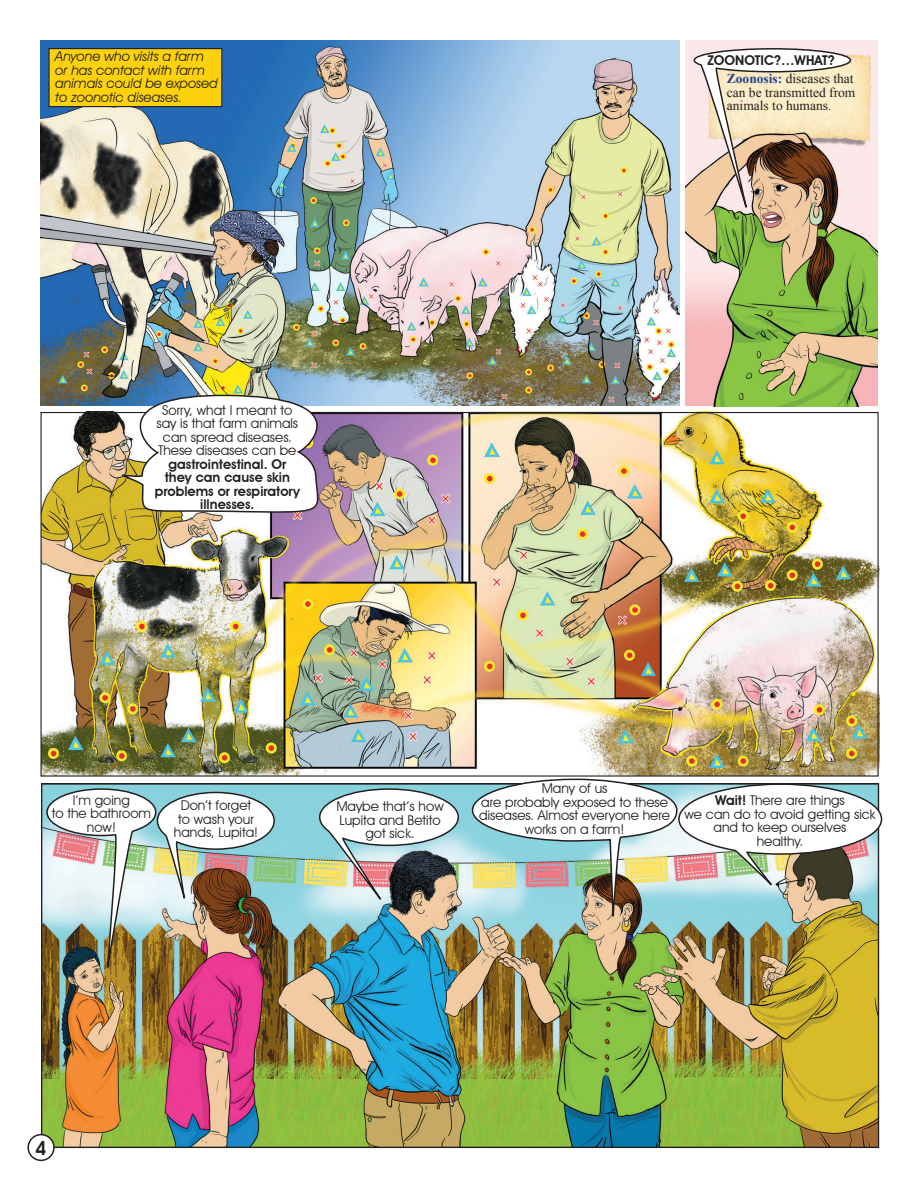
<style>
.page{position:relative;width:918px;height:1188px;background:#fff}
.page>*{position:absolute;margin:0;border:0;box-sizing:border-box;transform-origin:0 0}
.t1{font:600 19.5px "Avant Garde IT Cby BT";color:#231f20}
.t2{font:13.5px/13.5px "Avant Garde IT Cby BT";color:#231f20;text-align:center}
.t3{font:italic 13.5px/13.5px "Avant Garde IT Cby BT";color:#231f20}
.t4{font:13.5px/13.5px "Times New Roman";color:#231f20}
.t5{font:600 13.5px "Avant Garde IT Cby BT";color:#231f20}
.s1{font-weight:700;color:#253f8e}
.s2{font-weight:600}
</style>
<div class="page">
<img style="left:42px;top:414px;width:835px;height:361px">
<img style="left:43px;top:785px;width:834px;height:361px">
<img style="left:685px;top:40px;width:193px;height:367px">
<img style="left:40px;top:40px;width:639px;height:366px">
<div style="left:28px;top:1135px;width:26px;height:25px;background:#fff;border-radius:50%"></div>
<div style="left:27px;top:1134px;width:28px;height:27px;border:2px solid #231f20;border-radius:50%"></div>
<img style="left:46px;top:788px;width:230px;height:181px">
<svg style="left:318px;top:788px;width:142px;height:113px"></svg>
<svg style="left:693px;top:47px;width:159px;height:162px;background:#d7c3ad"></svg>
<svg style="left:103px;top:394px;width:255px;height:124px"></svg>
<div style="left:49px;top:49px;width:173px;height:58px;background:#fcd10d"></div>
<div style="left:48px;top:48px;width:174px;height:59px;border:1px solid #231f20"></div>
<img style="left:471px;top:763px;width:412px;height:153px">
<p class="t3" style="left:55px;top:50px;width:164px">Anyone who visits a farm or has contact with farm animals could be exposed to zoonotic diseases.</p>
<p class="t5" style="left:708px;top:52px;width:129px">ZOONOTIC?…WHAT?</p>
<p class="t4" style="left:727px;top:72px;width:130px"><span class="s1">Zoonosis:</span> diseases that can be transmitted from animals to humans.</p>
<p class="t2" style="left:155px;top:403px;width:147px">Sorry, what I meant to say is that farm animals can spread diseases.<br>These diseases can be <span class="s2">gastrointestinal. Or they can cause skin problems or respiratory illnesses.</span></p>
<p class="t2" style="left:73px;top:793px;width:58px">I’m going</p>
<p class="t2" style="left:52px;top:806px;width:101px">to the bathroom now!</p>
<p class="t2" style="left:174px;top:799px;width:86px">Don’t forget to wash your hands, Lupita!</p>
<p class="t2" style="left:336px;top:800px;width:109px">Maybe that’s how<br>Lupita and Betito got sick.</p>
<p class="t2" style="left:542px;top:782px;width:67px">Many of us</p>
<p class="t2" style="left:479px;top:795px;width:192px">are probably exposed to these diseases. Almost everyone here works on a farm!</p>
<p class="t2" style="left:715px;top:794px;width:131px"><span class="s2">Wait!</span> There are things</p>
<p class="t2" style="left:684px;top:807px;width:193px">we can do to avoid getting sick and to keep ourselves</p>
<p class="t2" style="left:757px;top:834px;width:48px">healthy.</p>
<p class="t1" style="left:35px;top:1136px;width:13px">4</p>
</div>
